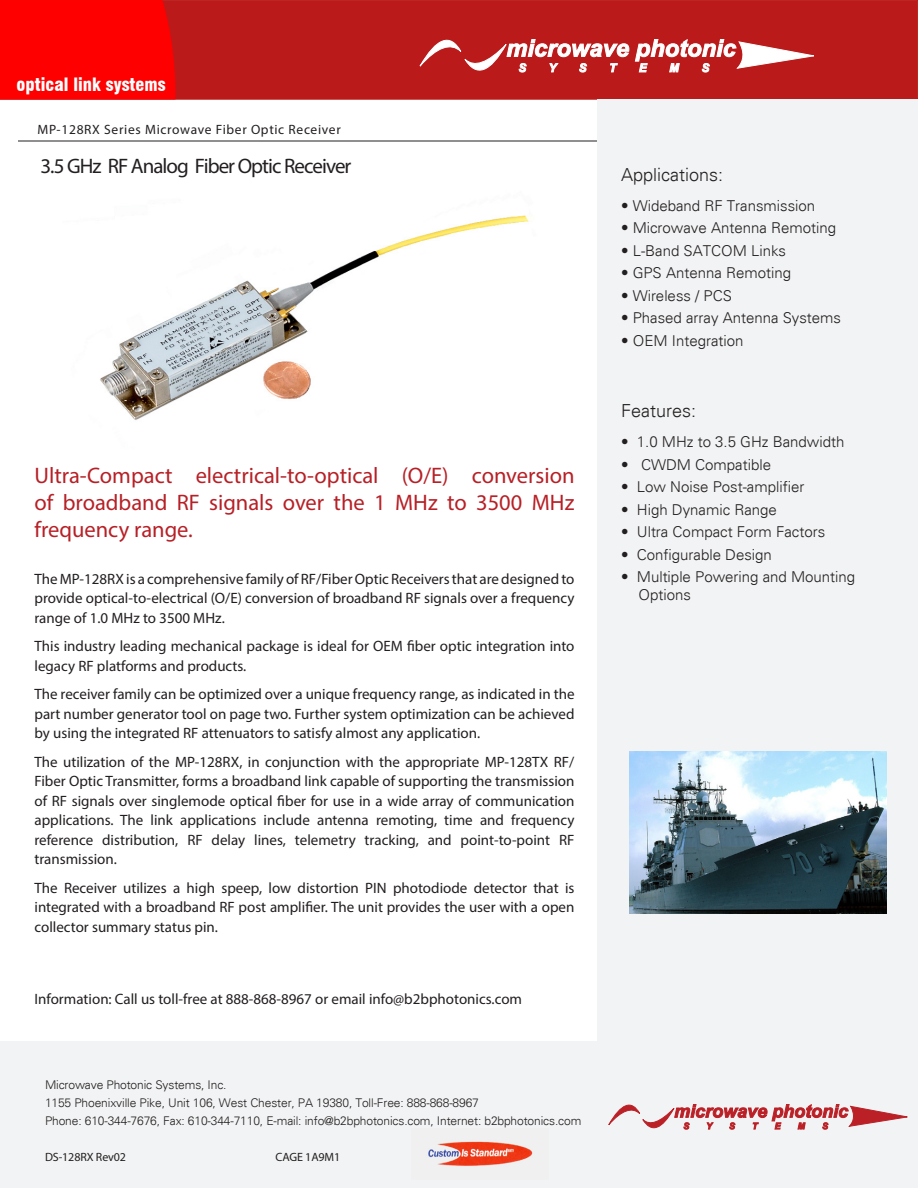
<style>
.page{position:relative;width:918px;height:1188px;background:#fff}
.page>*{position:absolute;margin:0;border:0;box-sizing:border-box;transform-origin:0 0}
.Red_-_Product_Pitch{font:22.5px/27px "Myriad Pro";color:#b72026;text-align:justify}
.t1{font:21px "Myriad Pro";letter-spacing:-.045em;color:#231f20}
.t2{font:300 18px "Univers";color:#231f20}
.t3{font:900 condensed 18px "Swiss 721 BT";color:#fff}
.Pa3{font:15px/19.5px "Myriad Pro";color:#221e1f;text-align:justify}
.t4{font:300 15px/18px "Univers";color:#231f20}
.Red_-_Product_Pitch-2{font:15px "Myriad Pro";color:#221e1f}
.t5{font:13.5px "Myriad Pro";letter-spacing:.05em;color:#231f20}
.t6{font:300 12px/18px "Univers";letter-spacing:-.01em;color:#231f20}
.t7{font:12px "Myriad Pro";letter-spacing:-.01em;color:#231f20}
</style>
<div class="page">
<hr style="left:18px;top:141px;width:579px;height:1px;background:#231f20">
<div style="left:0;top:0;width:918px;height:100px;background:#ba1a1a;border:1px solid #ba1a1a"></div>
<div style="left:0;top:0;width:175px;height:100px;background:#fe0000"></div>
<svg style="left:420px;top:39px;width:394px;height:34px"></svg>
<div style="left:0;top:1041px;width:918px;height:147px;background:#f2f3f4"></div>
<svg style="left:609px;top:1104px;width:298px;height:26px"></svg>
<div style="left:598px;top:100px;width:320px;height:941px;background:#f2f3f4"></div>
<img style="left:100px;top:215px;width:429px;height:205px">
<img style="left:630px;top:751px;width:256px;height:163px">
<img style="left:428px;top:1141px;width:105px;height:25px">
<p class="t3" style="left:17px;top:74px;width:150px">optical link systems</p>
<p class="t5" style="left:38px;top:121px;width:305px">MP-128RX Series Microwave Fiber Optic Receiver</p>
<p class="t1" style="left:40px;top:153px;width:312px">3.5 GHz RF Analog Fiber Optic Receiver</p>
<p class="Red_-_Product_Pitch" style="left:34px;top:462px;width:542px">Ultra-Compact electrical-to-optical (O/E) conversion of broadband RF signals over the 1 MHz to 3500 MHz frequency range.</p>
<p class="Pa3" style="left:34px;top:569px;width:542px">The MP-128RX is a comprehensive family of RF/Fiber Optic Receivers that are designed to provide optical-to-electrical (O/E) conversion of broadband RF signals over a frequency range of 1.0 MHz to 3500 MHz.</p>
<p class="Pa3" style="left:34px;top:636px;width:542px">This industry leading mechanical package is ideal for OEM fiber optic integration into legacy RF platforms and products.</p>
<p class="Pa3" style="left:34px;top:684px;width:542px">The receiver family can be optimized over a unique frequency range, as indicated in the part number generator tool on page two. Further system optimization can be achieved by using the integrated RF attenuators to satisfy almost any application.</p>
<p class="Pa3" style="left:34px;top:752px;width:542px">The utilization of the MP-128RX, in conjunction with the appropriate MP-128TX RF/ Fiber Optic Transmitter, forms a broadband link capable of supporting the transmission of RF signals over singlemode optical fiber for use in a wide array of communication applications. The link applications include antenna remoting, time and frequency reference distribution, RF delay lines, telemetry tracking, and point-to-point RF transmission.</p>
<p class="Pa3" style="left:34px;top:878px;width:542px">The Receiver utilizes a high speep, low distortion PIN photodiode detector that is integrated with a broadband RF post amplifier. The unit provides the user with a open collector summary status pin.</p>
<p class="Red_-_Product_Pitch-2" style="left:34px;top:989px;width:489px">Information: Call us toll-free at 888-868-8967 or email info@b2bphotonics.com</p>
<p class="t6" style="left:45px;top:1075px;width:538px">Microwave Photonic Systems, Inc.<br>1155 Phoenixville Pike, Unit 106, West Chester, PA 19380, Toll-Free: 888-868-8967<br>Phone: 610-344-7676, Fax: 610-344-7110, E-mail: info@b2bphotonics.com, Internet: b2bphotonics.com</p>
<p class="t7" style="left:45px;top:1149px;width:83px">DS-128RX Rev02</p>
<p class="t7" style="left:276px;top:1149px;width:66px">CAGE 1A9M1</p>
<p class="t2" style="left:621px;top:164px;width:104px">Applications:</p>
<p class="t4" style="left:621px;top:197px;width:196px">• Wideband RF Transmission</p>
<p class="t4" style="left:621px;top:219px;width:217px">• Microwave Antenna Remoting</p>
<p class="t4" style="left:621px;top:242px;width:167px">• L-Band SATCOM Links</p>
<p class="t4" style="left:621px;top:264px;width:172px">• GPS Antenna Remoting</p>
<p class="t4" style="left:621px;top:287px;width:112px">• Wireless / PCS</p>
<p class="t4" style="left:621px;top:309px;width:222px">• Phased array Antenna Systems</p>
<p class="t4" style="left:621px;top:332px;width:124px">• OEM Integration</p>
<p class="t2" style="left:621px;top:400px;width:77px">Features:</p>
<p class="t4" style="left:621px;top:433px;width:225px">• 1.0 MHz to 3.5 GHz Bandwidth</p>
<p class="t4" style="left:621px;top:455px;width:152px">• CWDM Compatible</p>
<p class="t4" style="left:621px;top:478px;width:185px">• Low Noise Post-amplifier</p>
<p class="t4" style="left:621px;top:500px;width:157px">• High Dynamic Range</p>
<p class="t4" style="left:621px;top:523px;width:206px">• Ultra Compact Form Factors</p>
<p class="t4" style="left:621px;top:545px;width:152px">• Configurable Design</p>
<p class="t4" style="left:638px;top:568px;width:218px;text-indent:-17px">• Multiple Powering and Mounting<br>Options</p>
</div>
